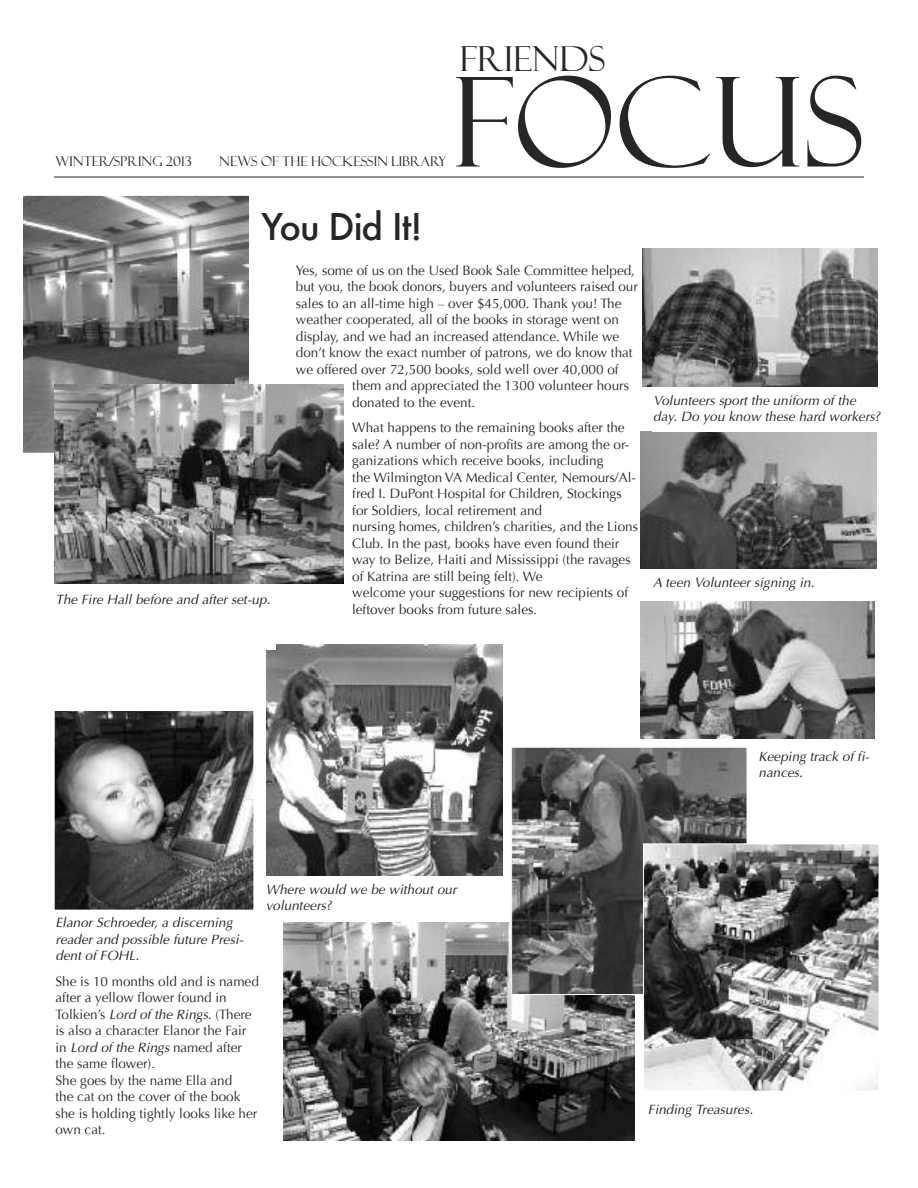
<style>
.page{position:relative;width:918px;height:1188px;background:#fff}
.page>*{position:absolute;margin:0;border:0;box-sizing:border-box;transform-origin:0 0}
.t1{font:124.5px "Felix Titling";color:#272627}
.t2{font:500 36px "Futura";letter-spacing:-.03em;color:#272627}
.t3{font:34.5px "Felix Titling";color:#272627}
.t4{font:13.5px/16.5px "Optima";color:#272627}
.t5{font:italic 13.5px/16.5px "Optima";letter-spacing:.005em;color:#272627}
.t6{font:13.5px "Felix Titling";color:#272627}
.s1{font-style:italic}
</style>
<div class="page">
<hr style="left:54px;top:177px;width:810px;height:1px;background:#272627">
<img style="left:641px;top:431px;width:236px;height:137px">
<img style="left:24px;top:197px;width:224px;height:254px">
<div style="left:11px;top:195px;width:239px;height:258px;border:1px solid #fff"></div>
<img style="left:54px;top:385px;width:289px;height:199px">
<img style="left:56px;top:712px;width:196px;height:196px">
<div style="left:54px;top:710px;width:200px;height:200px;border:1px solid #fff"></div>
<img style="left:642px;top:249px;width:236px;height:137px">
<img style="left:640px;top:602px;width:235px;height:137px">
<img style="left:266px;top:645px;width:236px;height:230px">
<img style="left:284px;top:922px;width:351px;height:218px">
<div style="left:54px;top:593px;width:221px;height:56px;background:#fff"></div>
<img style="left:513px;top:749px;width:232px;height:244px">
<div style="left:511px;top:747px;width:236px;height:248px;border:1px solid #fff"></div>
<img style="left:645px;top:846px;width:232px;height:243px">
<div style="left:643px;top:844px;width:236px;height:247px;border:1px solid #fff"></div>
<p class="t6" style="left:56px;top:157px;width:138px">WINTER/SPRING 2013</p>
<p class="t6" style="left:219px;top:157px;width:229px">NEWS OF THE HOCKESSIN LIBRARY</p>
<h3 class="t3" style="left:460px;top:46px;width:147px">FRIENDS</h3>
<h1 class="t1" style="left:452px;top:77px;width:414px">FOCUS</h1>
<h2 class="t2" style="left:261px;top:202px;width:162px">You Did It!</h2>
<p class="t4" style="left:296px;top:262px;width:341px">Yes, some of us on the Used Book Sale Committee helped,</p>
<p class="t4" style="left:296px;top:279px;width:344px">but you, the book donors, buyers and volunteers raised our</p>
<p class="t4" style="left:296px;top:295px;width:327px">sales to an all-time high – over $45,000. Thank you! The</p>
<p class="t4" style="left:296px;top:312px;width:325px">weather cooperated, all of the books in storage went on</p>
<p class="t4" style="left:296px;top:328px;width:325px">display, and we had an increased attendance. While we</p>
<p class="t4" style="left:296px;top:345px;width:338px">don’t know the exact number of patrons, we do know that</p>
<p class="t4" style="left:296px;top:361px;width:324px">we offered over 72,500 books, sold well over 40,000 of</p>
<p class="t4" style="left:352px;top:378px;width:278px">them and appreciated the 1300 volunteer hours</p>
<p class="t4" style="left:352px;top:394px;width:124px">donated to the event.</p>
<p class="t4" style="left:352px;top:420px;width:287px">What happens to the remaining books after the sale? A number of non-profits are among the or&shy;ganizations which receive books, including<br>the Wilmington VA Medical Center, Nemours/Al&shy;fred I. DuPont Hospital for Children, Stockings for Soldiers, local retirement and<br>nursing homes, children’s charities, and the Lions Club. In the past, books have even found their way to Belize, Haiti and Mississippi (the ravages of Katrina are still being felt). We<br>welcome your suggestions for new recipients of leftover books from future sales.</p>
<p class="t5" style="left:56px;top:591px;width:216px">The Fire Hall before and after set-up.</p>
<p class="t5" style="left:653px;top:392px;width:228px">Volunteers sport the uniform of the day. Do you know these hard workers?</p>
<p class="t5" style="left:653px;top:574px;width:163px">A teen Volunteer signing in.</p>
<p class="t5" style="left:56px;top:915px;width:189px">Elanor Schroeder, a discerning reader and possible future Presi&shy;dent of FOHL.</p>
<p class="t4" style="left:56px;top:973px;width:205px">She is 10 months old and is named after a yellow flower found in<br>Tolkien’s <span class="s1">Lord of the Rings.</span> (There is also a character Elanor the Fair in <span class="s1">Lord of the Rings</span> named after the same flower).<br>She goes by the name Ella and<br>the cat on the cover of the book she is holding tightly looks like her own cat.</p>
<p class="t5" style="left:266px;top:881px;width:192px">Where would we be without our volunteers?</p>
<p class="t5" style="left:758px;top:748px;width:112px">Keeping track of fi&shy;nances.</p>
<p class="t5" style="left:648px;top:1101px;width:107px">Finding Treasures.</p>
</div>
